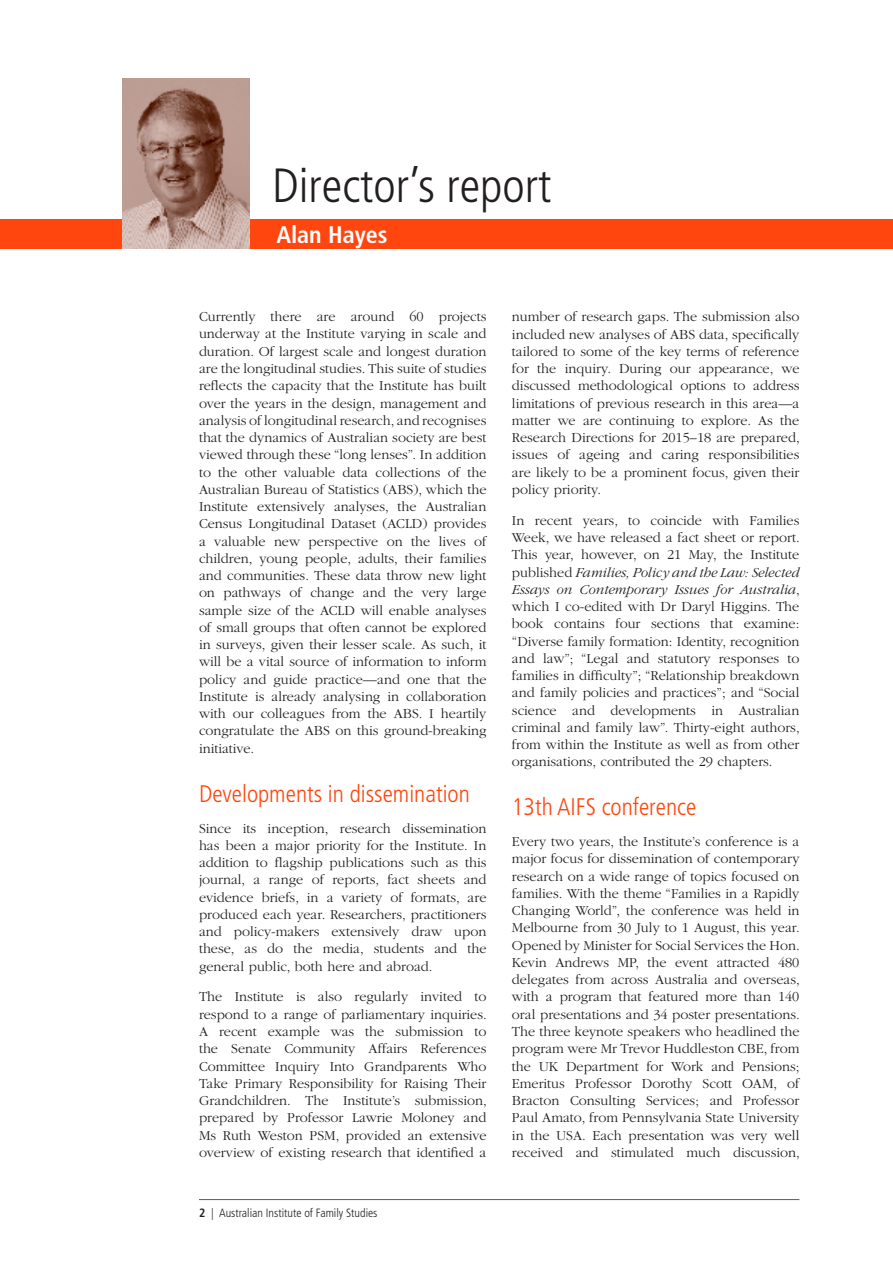
<style>
.page{position:relative;width:893px;height:1263px;background:#fff}
.page>*{position:absolute;margin:0;border:0;box-sizing:border-box;transform-origin:0 0}
.Main_title_black{font:300 condensed 48px "Frutiger LT Std";color:#231f20}
.Heading_1{font:300 condensed 24px "Frutiger LT Std";color:#ff460f}
.Main_author{font:700 condensed 24px "Frutiger LT Std";color:#fff}
.Body_Text{font:300 14.25px/17.2px "ITC Garamond Std";color:#231f20;text-align:justify}
.t1{font:300 condensed 12px "Frutiger LT Std";color:#231f20}
.s1{font-weight:700}
.s2{font-style:italic}
</style>
<div class="page">
<hr style="left:199px;top:1199px;width:600px;height:1px;background:#58595b">
<div style="left:0;top:219px;width:893px;height:30px;background:#ff460f"></div>
<img style="left:123px;top:79px;width:127px;height:170px">
<h1 class="Main_title_black" style="left:272px;top:158px;width:281px">Director’s report</h1>
<p class="Main_author" style="left:276px;top:220px;width:113px">Alan Hayes</p>
<p class="Body_Text" style="left:199px;top:308px;width:289px">Currently there are around 60 projects underway at the Institute varying in scale and duration. Of largest scale and longest duration are the longitudinal studies. This suite of studies reflects the capacity that the Institute has built over the years in the design, management and analysis of longitudinal research, and recognises that the dynamics of Australian society are best viewed through these “long lenses”. In addition to the other valuable data collections of the Australian Bureau of Statistics (ABS), which the Institute extensively analyses, the Australian Census Longitudinal Dataset (ACLD) provides a valuable new perspective on the lives of children, young people, adults, their families and communities. These data throw new light on pathways of change and the very large sample size of the ACLD will enable analyses of small groups that often cannot be explored in surveys, given their lesser scale. As such, it will be a vital source of information to inform policy and guide practice—and one that the Institute is already analysing in collaboration with our colleagues from the ABS. I heartily congratulate the ABS on this ground-breaking initiative.</p>
<h3 class="Heading_1" style="left:199px;top:780px;width:272px">Developments in dissemination</h3>
<p class="Body_Text" style="left:199px;top:820px;width:289px">Since its inception, research dissemination has been a major priority for the Institute. In addition to flagship publications such as this journal, a range of reports, fact sheets and evidence briefs, in a variety of formats, are produced each year. Researchers, practitioners and policy-makers extensively draw upon these, as do the media, students and the general public, both here and abroad.</p>
<p class="Body_Text" style="left:199px;top:988px;width:289px">The Institute is also regularly invited to respond to a range of parliamentary inquiries.<br>A recent example was the submission to the Senate Community Affairs References Committee Inquiry Into Grandparents Who Take Primary Responsibility for Raising Their Grandchildren. The Institute’s submission, prepared by Professor Lawrie Moloney and Ms Ruth Weston PSM, provided an extensive overview of existing research that identified a</p>
<p class="t1" style="left:199px;top:1206px;width:180px"><span class="s1">2</span> | Australian Institute of Family Studies</p>
<p class="Body_Text" style="left:512px;top:308px;width:289px">number of research gaps. The submission also included new analyses of ABS data, specifically tailored to some of the key terms of reference for the inquiry. During our appearance, we discussed methodological options to address limitations of previous research in this area—a matter we are continuing to explore. As the Research Directions for 2015–18 are prepared, issues of ageing and caring responsibilities are likely to be a prominent focus, given their policy priority.</p>
<p class="Body_Text" style="left:512px;top:512px;width:289px">In recent years, to coincide with Families Week, we have released a fact sheet or report.<br>This year, however, on 21 May, the Institute published <span class="s2">Families, Policy and the Law: Selected Essays on Contemporary Issues for Australia</span>, which I co-edited with Dr Daryl Higgins. The book contains four sections that examine: “Diverse family formation: Identity, recognition and law”; “Legal and statutory responses to families in difficulty”; “Relationship breakdown and family policies and practices”; and “Social science and developments in Australian criminal and family law”. Thirty-eight authors, from within the Institute as well as from other organisations, contributed the 29 chapters.</p>
<h3 class="Heading_1" style="left:512px;top:793px;width:186px">13th AIFS conference</h3>
<p class="Body_Text" style="left:512px;top:833px;width:289px">Every two years, the Institute’s conference is a major focus for dissemination of contemporary research on a wide range of topics focused on families. With the theme “Families in a Rapidly Changing World”, the conference was held in Melbourne from 30 July to 1 August, this year.<br>Opened by Minister for Social Services the Hon.<br>Kevin Andrews MP, the event attracted 480 delegates from across Australia and overseas, with a program that featured more than 140 oral presentations and 34 poster presentations.<br>The three keynote speakers who headlined the program were Mr Trevor Huddleston CBE, from the UK Department for Work and Pensions; Emeritus Professor Dorothy Scott OAM, of Bracton Consulting Services; and Professor Paul Amato, from Pennsylvania State University in the USA. Each presentation was very well received and stimulated much discussion,</p>
</div>
